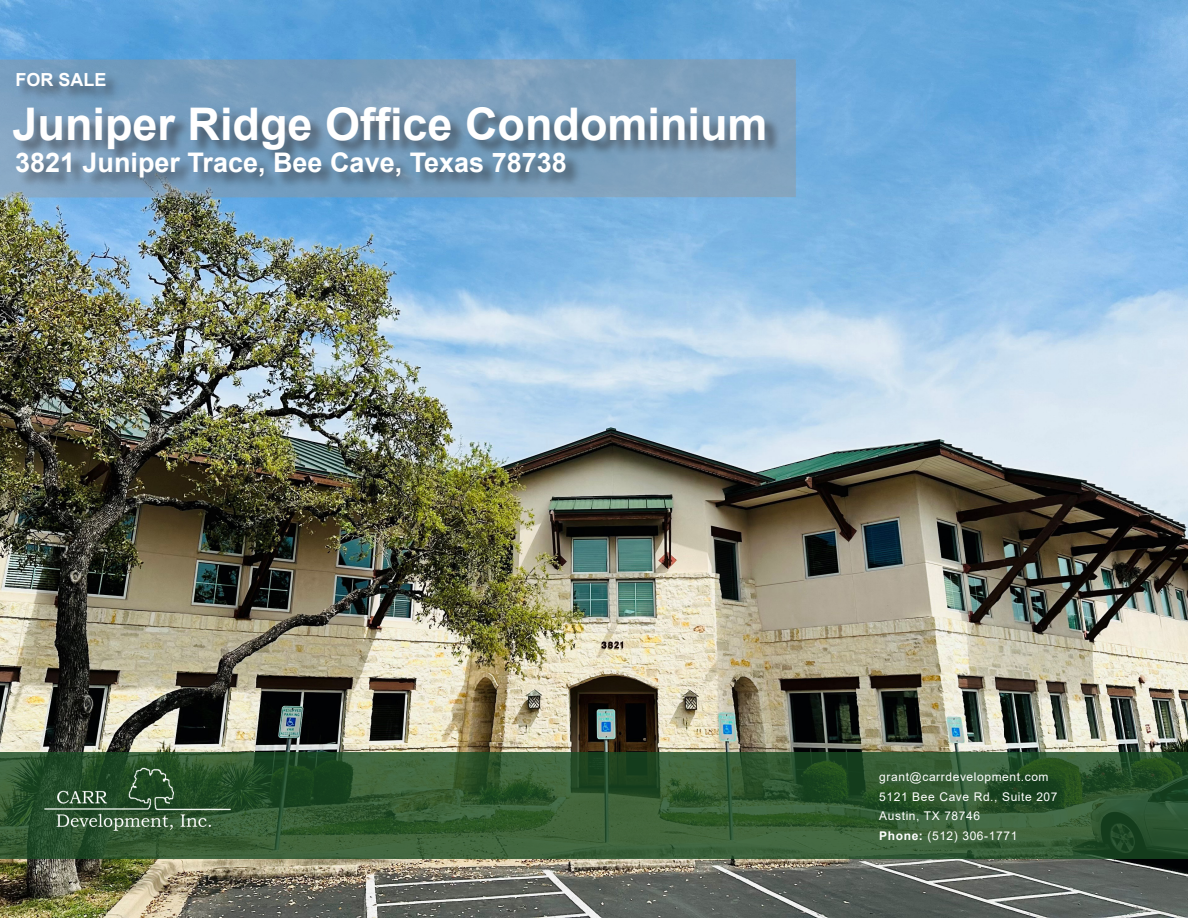
<style>
.page{position:relative;width:1188px;height:918px;background:#fff}
.page>*{position:absolute;margin:0;border:0;box-sizing:border-box;transform-origin:0 0}
.t1{font:700 45px "Arial";color:#fff}
.t2{font:700 27px "Arial";color:#fff}
.t3{font:700 18px "Arial";color:#fff}
.t4{font:12px "Arial";letter-spacing:.05em;color:#fff}
.s1{font-weight:700}
</style>
<div class="page">
<img style="left:0;top:0;width:1188px;height:918px">
<svg style="left:0;top:59px;width:796px;height:139px;background:#7aa0bf"></svg>
<div style="left:14px;top:73px;width:767px;height:120px;background:#231f20;opacity:.58"></div>
<svg style="left:0;top:752px;width:1188px;height:106px;background:#315831"></svg>
<img style="left:43px;top:761px;width:190px;height:72px">
<p class="t3" style="left:16px;top:67px;width:93px">FOR SALE</p>
<p class="t1" style="left:13px;top:92px;width:757px">Juniper Ridge Office Condominium</p>
<p class="t2" style="left:15px;top:143px;width:553px">3821 Juniper Trace, Bee Cave, Texas 78738</p>
<p class="t4" style="left:879px;top:769px;width:171px">grant@carrdevelopment.com</p>
<p class="t4" style="left:879px;top:788px;width:180px">5121 Bee Cave Rd., Suite 207</p>
<p class="t4" style="left:879px;top:808px;width:102px">Austin, TX 78746</p>
<p class="t4" style="left:879px;top:827px;width:140px"><span class="s1">Phone:</span> (512) 306-1771</p>
</div>
